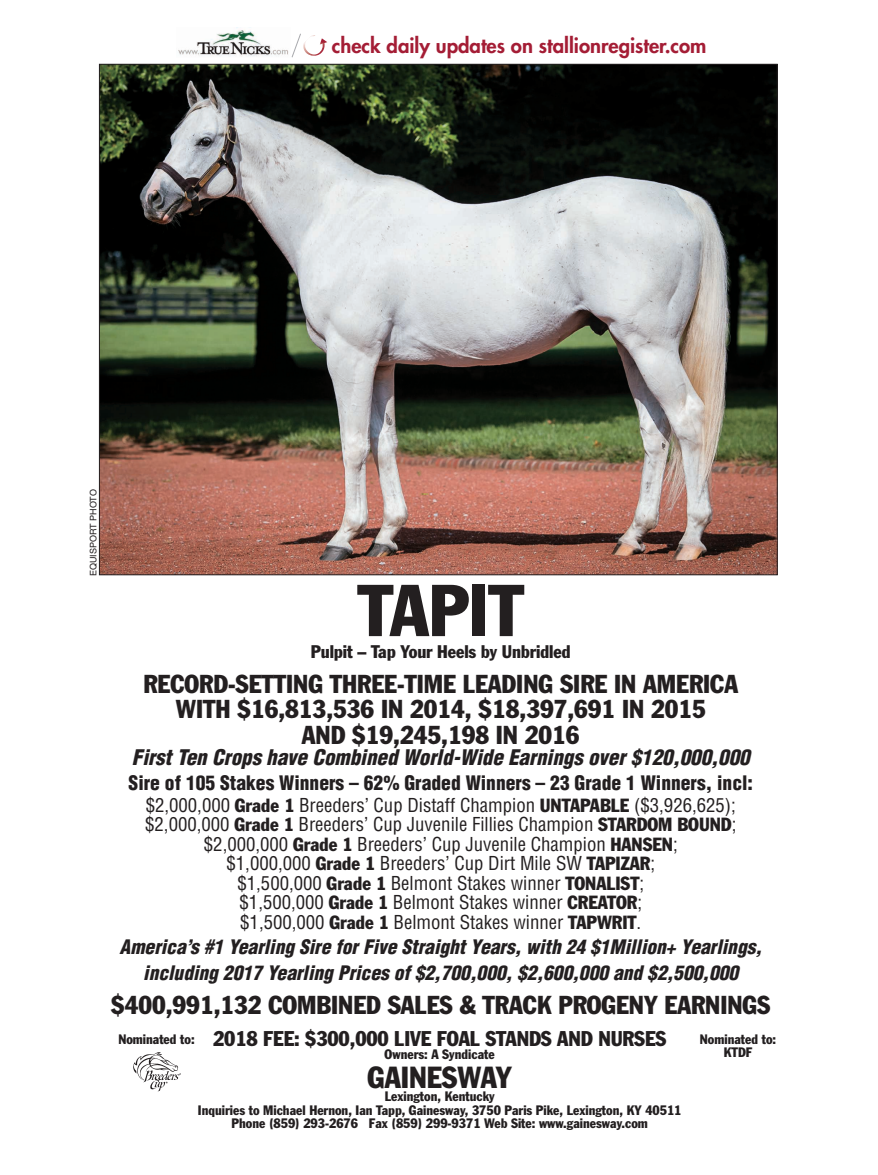
<style>
.page{position:relative;width:878px;height:1175px;background:#fff}
.page>*{position:absolute;margin:0;border:0;box-sizing:border-box;transform-origin:0 0}
.t1{font:condensed 72px "Franklin Gothic Std";color:#231f20}
.t2{font:condensed 30px "Franklin Gothic Std";color:#231f20}
.t3{font:condensed 25.5px/25.5px "Franklin Gothic Std";color:#231f20;text-align:center}
.t4{font:italic 900 condensed 21px "Helvetica LT Std";color:#231f20}
.t5{font:condensed 21px "Franklin Gothic Std";letter-spacing:-.005em;color:#231f20}
.t6{font:800 20.25px "Futura Std";color:#a41d35}
.t7{font:italic 900 condensed 19.5px/25.5px "Helvetica LT Std";color:#231f20;text-align:center}
.t8{font:900 condensed 19.5px "Helvetica LT Std";color:#231f20}
.t9{font:condensed 18.75px/19.5px "Helvetica LT Std";color:#231f20;text-align:center}
.t10{font:condensed 18px "Franklin Gothic Std";letter-spacing:-.005em;color:#231f20}
.t11{font:condensed 13.5px/13.5px "Franklin Gothic Std";color:#231f20;text-align:center}
.t12{font:9px "Helvetica LT Std";color:#231f20}
.s1{font-family:"Franklin Gothic Std"}
</style>
<div class="page">
<img style="left:101px;top:66px;width:674px;height:507px">
<img style="left:133px;top:1052px;width:48px;height:40px">
<img style="left:178px;top:27px;width:111px;height:30px">
<svg style="left:291px;top:33px;width:36px;height:25px"></svg>
<p class="t6" style="left:332px;top:36px;width:376px">check daily updates on stallionregister.com</p>
<p class="t12" style="left:88px;top:576px;width:88px;rotate:-90deg">EQUISPORT PHOTO</p>
<h1 class="t1" style="left:358px;top:585px;width:167px">TAPIT</h1>
<p class="t10" style="left:311px;top:645px;width:261px">Pulpit – Tap Your Heels by Unbridled</p>
<h3 class="t3" style="left:143px;top:673px;width:596px">RECORD-SETTING THREE-TIME LEADING SIRE IN AMERICA<br>WITH $16,813,536 IN 2014, $18,397,691 IN 2015<br>AND $19,245,198 IN 2016</h3>
<p class="t4" style="left:132px;top:749px;width:619px">First Ten Crops have Combined World-Wide Earnings over $120,000,000</p>
<p class="t8" style="left:129px;top:772px;width:625px">Sire of 105 Stakes Winners – 62% Graded Winners – 23 Grade 1 Winners, incl:</p>
<p class="t9" style="left:145px;top:796px;width:592px">$2,000,000 <span class="s1">Grade 1</span> Breeders’ Cup Distaff Champion <span class="s1">UNTAPABLE</span> ($3,926,625); $2,000,000 <span class="s1">Grade 1</span> Breeders’ Cup Juvenile Fillies Champion <span class="s1">STARDOM BOUND</span>; $2,000,000 <span class="s1">Grade 1</span> Breeders’ Cup Juvenile Champion <span class="s1">HANSEN</span>;<br>$1,000,000 <span class="s1">Grade 1</span> Breeders’ Cup Dirt Mile SW <span class="s1">TAPIZAR</span>;<br>$1,500,000 <span class="s1">Grade 1</span> Belmont Stakes winner <span class="s1">TONALIST</span>;<br>$1,500,000 <span class="s1">Grade 1</span> Belmont Stakes winner <span class="s1">CREATOR</span>;<br>$1,500,000 <span class="s1">Grade 1</span> Belmont Stakes winner <span class="s1">TAPWRIT</span>.</p>
<p class="t7" style="left:120px;top:936px;width:643px">America’s #1 Yearling Sire for Five Straight Years, with 24 $1Million+ Yearlings, including 2017 Yearling Prices of $2,700,000, $2,600,000 and $2,500,000</p>
<h3 class="t3" style="left:111px;top:994px;width:660px">$400,991,132 COMBINED SALES &amp; TRACK PROGENY EARNINGS</h3>
<p class="t5" style="left:213px;top:1031px;width:454px">2018 FEE: $300,000 LIVE FOAL STANDS AND NURSES</p>
<p class="t11" style="left:384px;top:1048px;width:112px">Owners: A Syndicate</p>
<h2 class="t2" style="left:367px;top:1066px;width:146px">GAINESWAY</h2>
<p class="t11" style="left:198px;top:1090px;width:485px">Lexington, Kentucky<br>Inquiries to Michael Hernon, Ian Tapp, Gainesway, 3750 Paris Pike, Lexington, KY 40511<br>Phone (859) 293-2676 Fax (859) 299-9371 Web Site: www.gainesway.com</p>
<p class="t11" style="left:118px;top:1033px;width:78px">Nominated to:</p>
<p class="t11" style="left:700px;top:1033px;width:78px">Nominated to:<br>KTDF</p>
</div>
